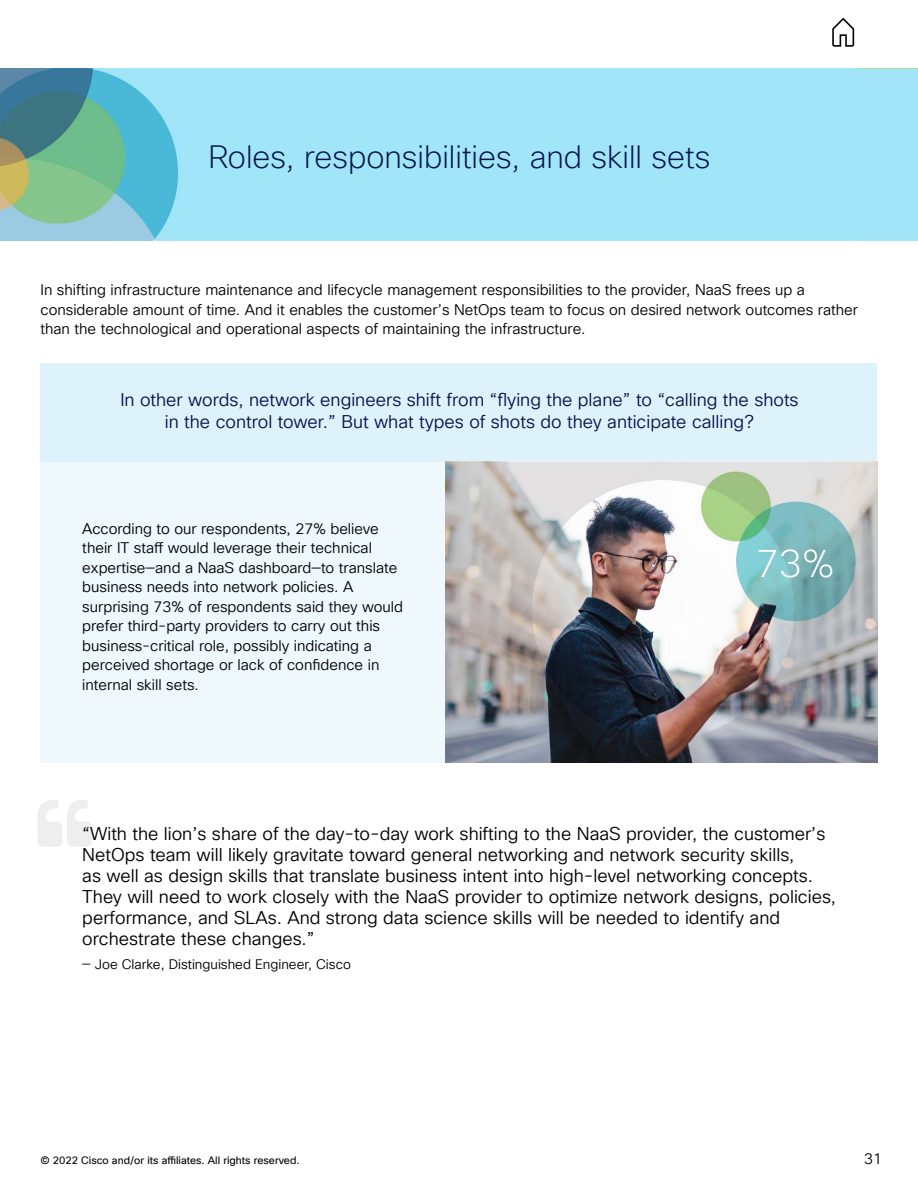
<style>
.page{position:relative;width:918px;height:1188px;background:#fff}
.page>*{position:absolute;margin:0;border:0;box-sizing:border-box;transform-origin:0 0}
.t1{font:200 38.4px "Cisco Sans TT";color:#fff}
.t2{font:200 31.5px "Cisco Sans TT";color:#06144d}
.t3{font:18px/21px "Cisco Sans TT Light";color:#000}
.t4{font:18px/22.5px "Cisco Sans TT Light";color:#06144d;text-align:center}
.t5{font:15px/19.5px "Cisco Sans TT Light";color:#000}
.t6{font:13.5px "Cisco Sans TT Light";color:#000}
.t7{font:10.5px "Cisco Sans TT";color:#000}
</style>
<div class="page">
<svg style="left:832px;top:18px;width:22px;height:29px"></svg>
<div style="left:40px;top:403px;width:838px;height:360px;background:#eef8fd"></div>
<div style="left:40px;top:364px;width:838px;height:98px;background:#def2fb"></div>
<img style="left:446px;top:462px;width:432px;height:300px">
<div style="left:0;top:69px;width:918px;height:171px;background:#a1e4f7"></div>
<img style="left:0;top:69px;width:179px;height:171px">
<svg style="left:38px;top:800px;width:54px;height:47px"></svg>
<p class="t2" style="left:209px;top:136px;width:503px">Roles, responsibilities, and skill sets</p>
<p class="t5" style="left:40px;top:281px;width:819px">In shifting infrastructure maintenance and lifecycle management responsibilities to the provider, NaaS frees up a considerable amount of time. And it enables the customer’s NetOps team to focus on desired network outcomes rather than the technological and operational aspects of maintaining the infrastructure.</p>
<p class="t4" style="left:120px;top:389px;width:680px">In other words, network engineers shift from “flying the plane” to “calling the shots in the control tower.” But what types of shots do they anticipate calling?</p>
<p class="t5" style="left:82px;top:519px;width:322px">According to our respondents, 27% believe their IT staff would leverage their technical expertise—and a NaaS dashboard—to translate business needs into network policies. A surprising 73% of respondents said they would prefer third-party providers to carry out this business-critical role, possibly indicating a perceived shortage or lack of confidence in internal skill sets.</p>
<p class="t1" style="left:756px;top:538px;width:80px">73%</p>
<p class="t3" style="left:82px;top:824px;width:755px">“With the lion’s share of the day-to-day work shifting to the NaaS provider, the customer’s NetOps team will likely gravitate toward general networking and network security skills,<br>as well as design skills that translate business intent into high-level networking concepts.<br>They will need to work closely with the NaaS provider to optimize network designs, policies, performance, and SLAs. And strong data science skills will be needed to identify and orchestrate these changes.”</p>
<p class="t6" style="left:82px;top:955px;width:270px">— Joe Clarke, Distinguished Engineer, Cisco</p>
<p class="t7" style="left:40px;top:1153px;width:261px">© 2022 Cisco and/or its affiliates. All rights reserved.</p>
<p class="t5" style="left:864px;top:1149px;width:19px">31</p>
</div>
